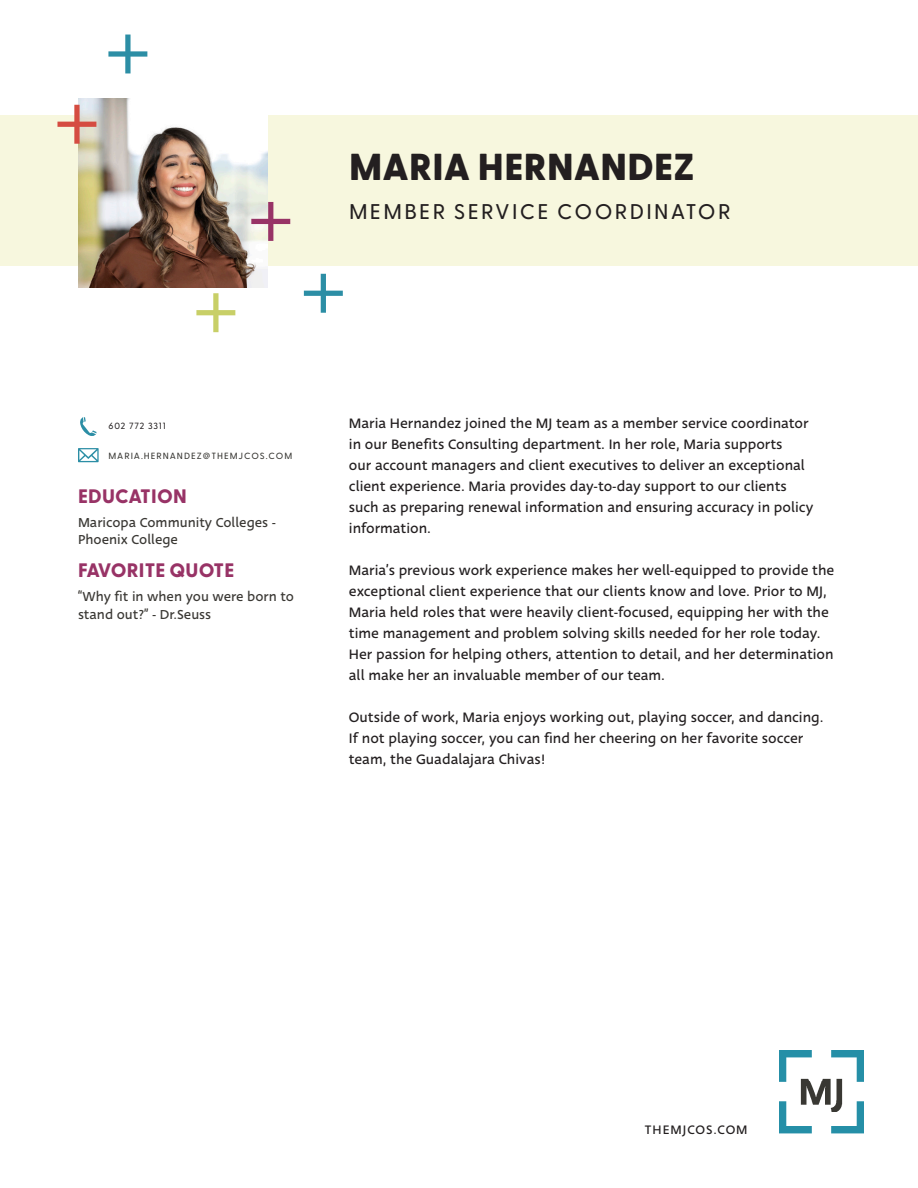
<style>
.page{position:relative;width:918px;height:1188px;background:#fff}
.page>*{position:absolute;margin:0;border:0;box-sizing:border-box;transform-origin:0 0}
.Name{font:800 37.5px "Greycliff CF";letter-spacing:.01em;color:#231f20}
.Job_Title{font:500 21.3px "Greycliff CF";letter-spacing:.11em;color:#231f20}
.Sidebar_Title{font:800 19.5px "Greycliff CF";letter-spacing:.01em;color:#983366}
.t1{font:15px/21px "Deva Ideal";color:#231f20}
.Sidebar_Body{font:14.25px/17.1px "Deva Ideal";color:#3a3834}
.t2{font:13.5px "Deva Ideal";letter-spacing:.075em;color:#231f20}
.Job_Title-2{font:500 9px "Greycliff CF";letter-spacing:.11em;color:#383733}
.Job_Title-3{font:500 9px "Greycliff CF";letter-spacing:.1em;color:#231f20}
</style>
<div class="page">
<div style="left:0;top:115px;width:918px;height:151px;background:#f7f7de"></div>
<img style="left:780px;top:1050px;width:84px;height:84px">
<svg style="left:304px;top:274px;width:39px;height:39px"></svg>
<svg style="left:108px;top:35px;width:39px;height:38px"></svg>
<svg style="left:196px;top:293px;width:39px;height:39px"></svg>
<svg style="left:80px;top:417px;width:17px;height:19px"></svg>
<svg style="left:78px;top:448px;width:21px;height:14px"></svg>
<img style="left:78px;top:98px;width:190px;height:190px">
<svg style="left:251px;top:202px;width:39px;height:39px"></svg>
<svg style="left:57px;top:105px;width:39px;height:39px"></svg>
<p class="Name" style="left:349px;top:138px;width:347px">MARIA HERNANDEZ</p>
<p class="Job_Title" style="left:349px;top:196px;width:383px">MEMBER SERVICE COORDINATOR</p>
<p class="Job_Title-3" style="left:108px;top:419px;width:59px">602 772 3311</p>
<p class="Job_Title-2" style="left:108px;top:449px;width:185px">MARIA.HERNANDEZ@THEMJCOS.COM</p>
<p class="Sidebar_Title" style="left:78px;top:481px;width:110px">EDUCATION</p>
<p class="Sidebar_Body" style="left:78px;top:514px;width:200px">Maricopa Community Colleges -<br>Phoenix College</p>
<p class="Sidebar_Title" style="left:78px;top:555px;width:158px">FAVORITE QUOTE</p>
<p class="Sidebar_Body" style="left:78px;top:588px;width:217px;line-height:18px">“Why fit in when you were born to stand out?” - Dr.Seuss</p>
<p class="t1" style="left:349px;top:413px;width:466px">Maria Hernandez joined the MJ team as a member service coordinator in our Benefits Consulting department. In her role, Maria supports<br>our account managers and client executives to deliver an exceptional client experience. Maria provides day-to-day support to our clients such as preparing renewal information and ensuring accuracy in policy information.</p>
<p class="t1" style="left:349px;top:560px;width:487px">Maria’s previous work experience makes her well-equipped to provide the exceptional client experience that our clients know and love. Prior to MJ, Maria held roles that were heavily client-focused, equipping her with the time management and problem solving skills needed for her role today.<br>Her passion for helping others, attention to detail, and her determination all make her an invaluable member of our team.</p>
<p class="t1" style="left:349px;top:707px;width:476px">Outside of work, Maria enjoys working out, playing soccer, and dancing.<br>If not playing soccer, you can find her cheering on her favorite soccer team, the Guadalajara Chivas!</p>
<p class="t2" style="left:645px;top:1121px;width:104px">THEMJCOS.COM</p>
</div>
